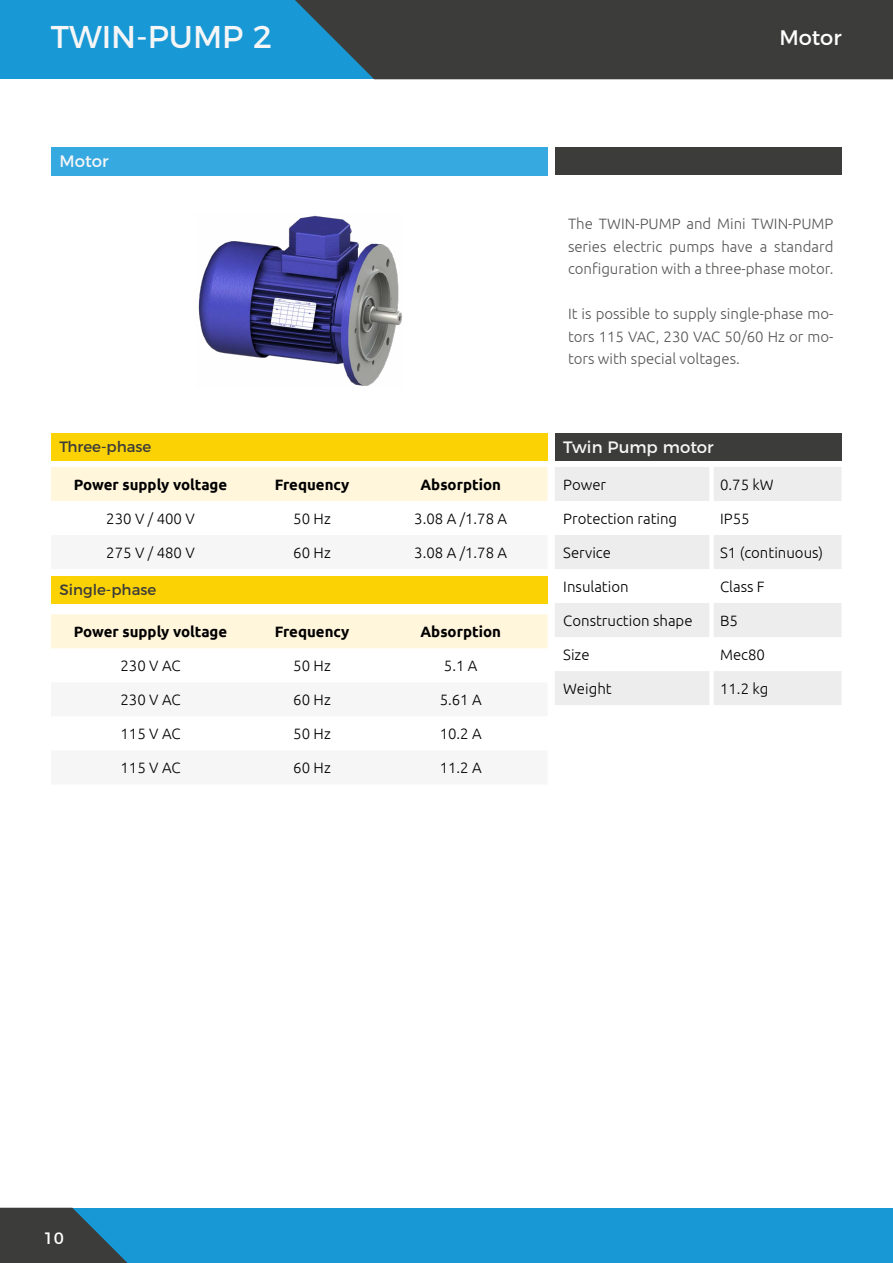
<style>
.page{position:relative;width:893px;height:1263px;background:#fff}
.page>*{position:absolute;margin:0;border:0;box-sizing:border-box;transform-origin:0 0}
.t1{font:31.5px "Montserrat";color:#f6f6f6}
.t2{font:21px "Montserrat";color:#fff}
.t3{font:16.5px "Montserrat";color:#f6f6f6}
.t4{font:16.5px "Montserrat";color:#fff}
.t5{font:300 15px "Ubuntu";color:#000}
.t6{font:300 15px/22.5px "Ubuntu";color:#575756;text-align:justify}
.t7{font:700 15px "Ubuntu";color:#000}
.t8{font:15px "Montserrat";color:#3c3c3b}
</style>
<div class="page">
<div style="left:0;top:0;width:893px;height:79px;background:#1899d6"></div>
<div style="left:295px;top:0;width:598px;height:79px;background:#3c3c3b"></div>
<div style="left:0;top:1208px;width:893px;height:55px;background:#1899d6"></div>
<svg style="left:0;top:1208px;width:128px;height:55px"></svg>
<div style="left:51px;top:147px;width:496px;height:28px;background:#36a9e1"></div>
<div style="left:555px;top:433px;width:286px;height:28px;background:#3c3c3b"></div>
<div style="left:555px;top:147px;width:286px;height:28px;background:#3c3c3b"></div>
<div style="left:51px;top:433px;width:496px;height:28px;background:#fbd203"></div>
<div style="left:51px;top:576px;width:496px;height:28px;background:#fbd203"></div>
<div style="left:51px;top:467px;width:496px;height:34px;background:#fff6dc"></div>
<div style="left:51px;top:614px;width:496px;height:34px;background:#fff6dc"></div>
<svg style="left:555px;top:467px;width:286px;height:238px;fill:#ededed"></svg>
<div style="left:709px;top:467px;width:5px;height:34px;background:#fff"></div>
<div style="left:709px;top:501px;width:5px;height:34px;background:#fff"></div>
<div style="left:709px;top:535px;width:5px;height:34px;background:#fff"></div>
<div style="left:709px;top:569px;width:5px;height:34px;background:#fff"></div>
<div style="left:709px;top:603px;width:5px;height:34px;background:#fff"></div>
<div style="left:709px;top:637px;width:5px;height:34px;background:#fff"></div>
<div style="left:709px;top:671px;width:5px;height:34px;background:#fff"></div>
<img style="left:198px;top:215px;width:204px;height:171px">
<h1 class="t1" style="left:51px;top:12px;width:223px">TWIN-PUMP 2</h1>
<h2 class="t2" style="left:779px;top:21px;width:64px">Motor</h2>
<p class="t3" style="left:60px;top:148px;width:51px">Motor</p>
<p class="t6" style="left:568px;top:212px;width:267px">The TWIN-PUMP and Mini TWIN-PUMP series electric pumps have a standard configuration with a three-phase motor.</p>
<p class="t6" style="left:568px;top:302px;width:267px">It is possible to supply single-phase mo&shy;tors 115 VAC, 230 VAC 50/60 Hz or mo&shy;tors with special voltages.</p>
<p class="t8" style="left:60px;top:434px;width:93px">Three-phase</p>
<p class="t3" style="left:563px;top:434px;width:152px">Twin Pump motor</p>
<p class="t7" style="left:74px;top:475px;width:155px">Power supply voltage</p>
<p class="t7" style="left:275px;top:475px;width:76px">Frequency</p>
<p class="t7" style="left:420px;top:475px;width:82px">Absorption</p>
<p class="t5" style="left:106px;top:509px;width:90px">230 V / 400 V</p>
<p class="t5" style="left:293px;top:509px;width:39px">50 Hz</p>
<p class="t5" style="left:414px;top:509px;width:95px">3.08 A /1.78 A</p>
<p class="t5" style="left:106px;top:543px;width:90px">275 V / 480 V</p>
<p class="t5" style="left:293px;top:543px;width:39px">60 Hz</p>
<p class="t5" style="left:414px;top:543px;width:95px">3.08 A /1.78 A</p>
<p class="t8" style="left:60px;top:578px;width:98px">Single-phase</p>
<p class="t7" style="left:74px;top:623px;width:155px">Power supply voltage</p>
<p class="t7" style="left:275px;top:623px;width:76px">Frequency</p>
<p class="t7" style="left:420px;top:623px;width:82px">Absorption</p>
<p class="t5" style="left:120px;top:657px;width:62px">230 V AC</p>
<p class="t5" style="left:293px;top:657px;width:39px">50 Hz</p>
<p class="t5" style="left:444px;top:657px;width:35px">5.1 A</p>
<p class="t5" style="left:120px;top:691px;width:62px">230 V AC</p>
<p class="t5" style="left:293px;top:691px;width:39px">60 Hz</p>
<p class="t5" style="left:440px;top:691px;width:44px">5.61 A</p>
<p class="t5" style="left:120px;top:725px;width:62px">115 V AC</p>
<p class="t5" style="left:293px;top:725px;width:39px">50 Hz</p>
<p class="t5" style="left:440px;top:725px;width:44px">10.2 A</p>
<p class="t5" style="left:120px;top:759px;width:62px">115 V AC</p>
<p class="t5" style="left:293px;top:759px;width:39px">60 Hz</p>
<p class="t5" style="left:440px;top:759px;width:44px">11.2 A</p>
<p class="t5" style="left:563px;top:475px;width:44px">Power</p>
<p class="t5" style="left:720px;top:475px;width:55px">0.75 kW</p>
<p class="t5" style="left:563px;top:509px;width:115px">Protection rating</p>
<p class="t5" style="left:720px;top:509px;width:31px">IP55</p>
<p class="t5" style="left:563px;top:543px;width:49px">Service</p>
<p class="t5" style="left:720px;top:543px;width:104px">S1 (continuous)</p>
<p class="t5" style="left:563px;top:577px;width:67px">Insulation</p>
<p class="t5" style="left:720px;top:577px;width:46px">Class F</p>
<p class="t5" style="left:563px;top:611px;width:131px">Construction shape</p>
<p class="t5" style="left:720px;top:611px;width:19px">B5</p>
<p class="t5" style="left:563px;top:645px;width:28px">Size</p>
<p class="t5" style="left:720px;top:645px;width:47px">Mec80</p>
<p class="t5" style="left:563px;top:679px;width:50px">Weight</p>
<p class="t5" style="left:720px;top:679px;width:50px">11.2 kg</p>
<p class="t4" style="left:44px;top:1225px;width:22px">10</p>
</div>
